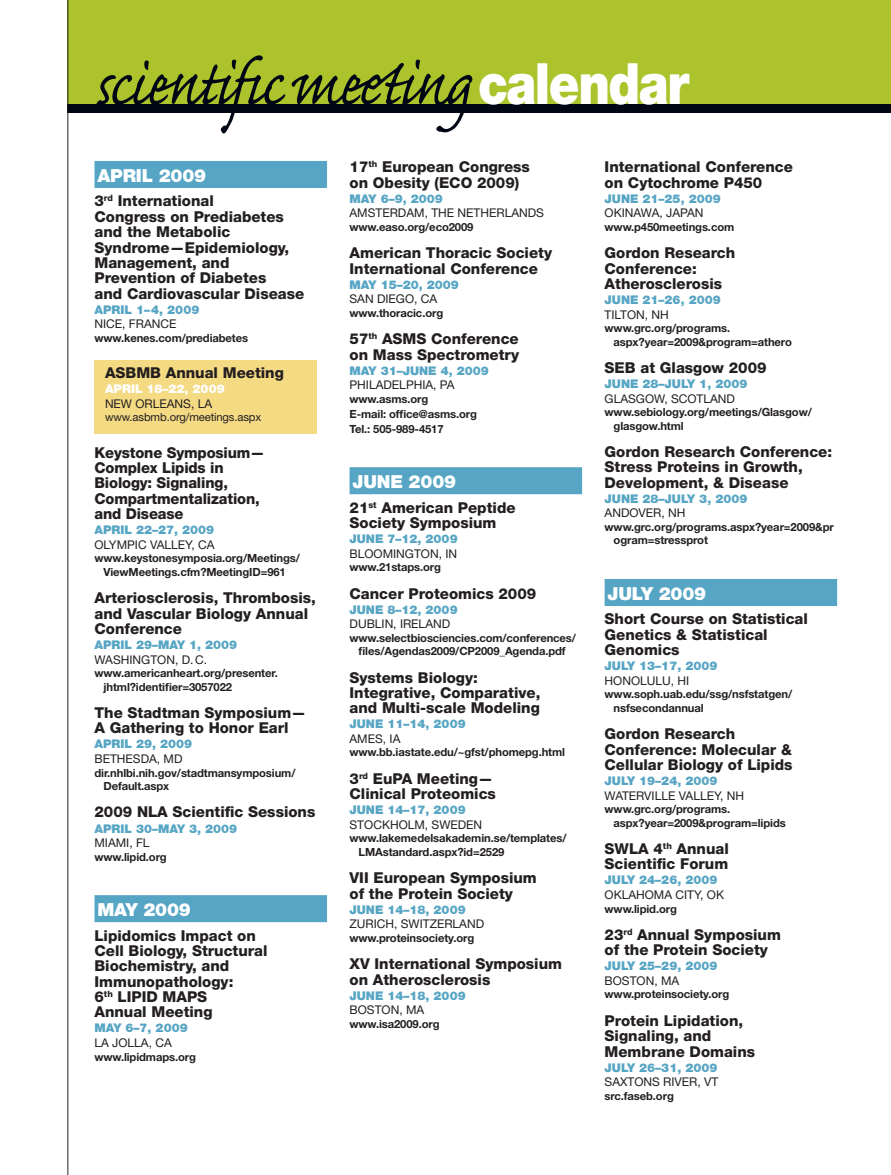
<style>
.page{position:relative;width:891px;height:1175px;background:#fff}
.page>*{position:absolute;margin:0;border:0;box-sizing:border-box;transform-origin:0 0}
.t1{font:82.5px "Caflisch Script Pro";letter-spacing:-.035em;color:#010614;scale:.91 1}
.t2{font:900 18px "Helvetica Neue LT Std";letter-spacing:-.01em;color:#fff}
.t3{font:800 15px/15.3px "Helvetica Neue LT Std";color:#231f20}
.t4{font:900 12px "Helvetica Neue LT Std";color:#56a5c4}
.t5{font:12px "Helvetica Neue LT Std";color:#231f20}
.t6{font:900 12px "Helvetica Neue LT Std";color:#fff}
.t7{font:700 11.25px/13.5px "Helvetica Neue LT Std";letter-spacing:-.01em;color:#231f20}
.t8{font:11.25px "Helvetica Neue LT Std";letter-spacing:-.01em;color:#231f20}
.s1{font-family:"Helvetica Neue LT Std";font-weight:900;font-size:57px;color:#fff}
</style>
<div class="page">
<div style="left:68px;top:0;width:823px;height:112px;background:#010614"></div>
<div style="left:68px;top:0;width:823px;height:104px;background:#acc32b"></div>
<hr style="left:68px;top:0;width:1px;height:1174px;background:#231f20">
<div style="left:94px;top:161px;width:233px;height:27px;background:#56a5c4"></div>
<div style="left:94px;top:895px;width:233px;height:27px;background:#56a5c4"></div>
<div style="left:94px;top:360px;width:223px;height:73px;background:#f5da84"></div>
<div style="left:350px;top:467px;width:232px;height:27px;background:#56a5c4"></div>
<div style="left:605px;top:579px;width:232px;height:27px;background:#56a5c4"></div>
<h1 class="t1" style="left:93px;top:41px;width:657px">scientific meeting <span class="s1">calendar</span></h1>
<p class="t2" style="left:98px;top:165px;width:25px">APRIL</p>
<p class="t2" style="left:159px;top:165px;width:49px">2009</p>
<p class="t3" style="left:94px;top:193px;width:211px">3<sup>rd</sup> International<br>Congress on Prediabetes and the Metabolic<br>Syndrome—Epidemiology,<br>Management, and<br>Prevention of Diabetes<br>and Cardiovascular Disease</p>
<p class="t4" style="left:94px;top:302px;width:17px">APRIL</p>
<p class="t4" style="left:136px;top:302px;width:65px">1–4, 2009</p>
<p class="t5" style="left:94px;top:317px;width:83px">NICE, FRANCE</p>
<p class="t7" style="left:94px;top:331px;width:155px">www.kenes.com/prediabetes</p>
<p class="t3" style="left:105px;top:365px;width:180px">ASBMB Annual Meeting</p>
<p class="t6" style="left:105px;top:382px;width:121px">APRIL 18–22, 2009</p>
<p class="t5" style="left:105px;top:396px;width:109px">NEW ORLEANS, LA</p>
<p class="t8" style="left:105px;top:410px;width:158px">www.asbmb.org/meetings.aspx</p>
<p class="t3" style="left:94px;top:444px;width:172px">Keystone Symposium—<br>Complex Lipids in<br>Biology: Signaling,<br>Compartmentalization, and Disease</p>
<p class="t4" style="left:94px;top:523px;width:17px">APRIL</p>
<p class="t4" style="left:136px;top:523px;width:80px">22–27, 2009</p>
<p class="t5" style="left:94px;top:537px;width:122px">OLYMPIC VALLEY, CA</p>
<p class="t7" style="left:94px;top:551px;width:207px;text-align:center">www.keystonesymposia.org/Meetings/<br>ViewMeetings.cfm?MeetingID=961</p>
<p class="t3" style="left:94px;top:590px;width:223px">Arteriosclerosis, Thrombosis, and Vascular Biology Annual<br>Conference</p>
<p class="t4" style="left:94px;top:637px;width:17px">APRIL</p>
<p class="t4" style="left:136px;top:637px;width:103px">29–MAY 1, 2009</p>
<p class="t5" style="left:94px;top:652px;width:114px">WASHINGTON, D.C.</p>
<p class="t7" style="left:104px;top:666px;width:176px;text-indent:-9px">www.americanheart.org/presenter. jhtml?identifier=3057022</p>
<p class="t3" style="left:94px;top:705px;width:213px">The Stadtman Symposium—<br>A Gathering to Honor Earl</p>
<p class="t4" style="left:94px;top:737px;width:17px">APRIL</p>
<p class="t4" style="left:136px;top:737px;width:58px">29, 2009</p>
<p class="t5" style="left:94px;top:751px;width:90px">BETHESDA, MD</p>
<p class="t7" style="left:104px;top:765px;width:194px;text-indent:-9px">dir.nhlbi.nih.gov/stadtmansymposium/<br>Default.aspx</p>
<p class="t3" style="left:94px;top:804px;width:222px">2009 NLA Scientific Sessions</p>
<p class="t4" style="left:94px;top:821px;width:17px">APRIL</p>
<p class="t4" style="left:136px;top:821px;width:103px">30–MAY 3, 2009</p>
<p class="t5" style="left:94px;top:835px;width:57px">MIAMI, FL</p>
<p class="t7" style="left:94px;top:849px;width:74px">www.lipid.org</p>
<p class="t3" style="left:350px;top:159px;width:182px">17<sup>th</sup> European Congress on Obesity (ECO 2009)</p>
<p class="t4" style="left:350px;top:191px;width:95px">MAY 6–9, 2009</p>
<p class="t5" style="left:350px;top:206px;width:196px">AMSTERDAM, THE NETHERLANDS</p>
<p class="t7" style="left:350px;top:220px;width:125px">www.easo.org/eco2009</p>
<p class="t3" style="left:350px;top:245px;width:204px">American Thoracic Society<br>International Conference</p>
<p class="t4" style="left:350px;top:277px;width:111px">MAY 15–20, 2009</p>
<p class="t5" style="left:350px;top:292px;width:89px">SAN DIEGO, CA</p>
<p class="t7" style="left:350px;top:306px;width:95px">www.thoracic.org</p>
<p class="t3" style="left:350px;top:331px;width:171px">57<sup>th</sup> ASMS Conference on Mass Spectrometry</p>
<p class="t4" style="left:350px;top:363px;width:141px">MAY 31–JUNE 4, 2009</p>
<p class="t5" style="left:350px;top:378px;width:107px">PHILADELPHIA, PA</p>
<p class="t7" style="left:350px;top:391px;width:129px;line-height:15px">www.asms.org<br>E-mail: office@asms.org<br>Tel.: 505-989-4517</p>
<p class="t3" style="left:605px;top:159px;width:190px">International Conference on Cytochrome P450</p>
<p class="t4" style="left:605px;top:191px;width:118px">JUNE 21–25, 2009</p>
<p class="t5" style="left:605px;top:206px;width:100px">OKINAWA, JAPAN</p>
<p class="t7" style="left:605px;top:220px;width:131px">www.p450meetings.com</p>
<p class="t3" style="left:605px;top:245px;width:132px">Gordon Research<br>Conference:<br>Atherosclerosis</p>
<p class="t4" style="left:605px;top:292px;width:118px">JUNE 21–26, 2009</p>
<p class="t5" style="left:605px;top:307px;width:66px">TILTON, NH</p>
<p class="t7" style="left:614px;top:321px;width:180px;text-indent:-9px">www.grc.org/programs. aspx?year=2009&amp;program=athero</p>
<p class="t3" style="left:605px;top:360px;width:163px">SEB at Glasgow 2009</p>
<p class="t4" style="left:605px;top:376px;width:144px">JUNE 28–JULY 1, 2009</p>
<p class="t5" style="left:605px;top:391px;width:132px">GLASGOW, SCOTLAND</p>
<p class="t7" style="left:614px;top:405px;width:200px;text-indent:-9px">www.sebiology.org/meetings/Glasgow/ glasgow.html</p>
<p class="t3" style="left:605px;top:444px;width:229px">Gordon Research Conference:<br>Stress Proteins in Growth,<br>Development, &amp; Disease</p>
<p class="t4" style="left:605px;top:491px;width:144px">JUNE 28–JULY 3, 2009</p>
<p class="t5" style="left:605px;top:506px;width:82px">ANDOVER, NH</p>
<p class="t7" style="left:614px;top:520px;width:222px;text-indent:-9px">www.grc.org/programs.aspx?year=2009&amp;pr ogram=stressprot</p>
<p class="t2" style="left:353px;top:471px;width:105px">JUNE 2009</p>
<p class="t3" style="left:350px;top:499px;width:168px">21<sup>st</sup> American Peptide<br>Society Symposium</p>
<p class="t4" style="left:350px;top:531px;width:110px">JUNE 7–12, 2009</p>
<p class="t5" style="left:350px;top:546px;width:109px">BLOOMINGTON, IN</p>
<p class="t7" style="left:350px;top:560px;width:93px">www.21staps.org</p>
<p class="t3" style="left:350px;top:585px;width:188px">Cancer Proteomics 2009</p>
<p class="t4" style="left:350px;top:602px;width:110px">JUNE 8–12, 2009</p>
<p class="t5" style="left:350px;top:616px;width:102px">DUBLIN, IRELAND</p>
<p class="t7" style="left:350px;top:630px;width:228px;text-align:center">www.selectbiosciencies.com/conferences/ files/Agendas2009/CP2009_Agenda.pdf</p>
<p class="t3" style="left:350px;top:669px;width:192px">Systems Biology:<br>Integrative, Comparative, and Multi-scale Modeling</p>
<p class="t4" style="left:350px;top:717px;width:118px">JUNE 11–14, 2009</p>
<p class="t5" style="left:350px;top:731px;width:52px">AMES, IA</p>
<p class="t7" style="left:350px;top:745px;width:217px">www.bb.iastate.edu/~gfst/phomepg.html</p>
<p class="t3" style="left:350px;top:770px;width:148px">3<sup>rd</sup> EuPA Meeting—<br>Clinical Proteomics</p>
<p class="t4" style="left:350px;top:802px;width:118px">June 14–17, 2009</p>
<p class="t5" style="left:350px;top:817px;width:18px">Stockholm</p>
<p class="t5" style="left:425px;top:817px;width:24px">, Sweden</p>
<p class="t7" style="left:359px;top:831px;width:209px;text-indent:-9px">www.lakemedelsakademin.se/templates/<br>LMAstandard.aspx?id=2529</p>
<p class="t3" style="left:350px;top:870px;width:189px">VII European Symposium of the Protein Society</p>
<p class="t4" style="left:350px;top:902px;width:118px">JUNE 14–18, 2009</p>
<p class="t5" style="left:350px;top:916px;width:136px">ZURICH, SWITZERLAND</p>
<p class="t7" style="left:350px;top:930px;width:126px">www.proteinsociety.org</p>
<p class="t3" style="left:350px;top:956px;width:214px">XV International Symposium on Atherosclerosis</p>
<p class="t4" style="left:350px;top:988px;width:118px">JUNE 14–18, 2009</p>
<p class="t5" style="left:350px;top:1002px;width:76px">BOSTON, MA</p>
<p class="t7" style="left:350px;top:1016px;width:92px">www.isa2009.org</p>
<p class="t2" style="left:608px;top:583px;width:100px">JULY 2009</p>
<p class="t3" style="left:605px;top:611px;width:205px">Short Course on Statistical<br>Genetics &amp; Statistical<br>Genomics</p>
<p class="t4" style="left:605px;top:658px;width:114px">JULY 13–17, 2009</p>
<p class="t5" style="left:605px;top:673px;width:86px">HONOLULU, HI</p>
<p class="t7" style="left:614px;top:687px;width:180px;text-indent:-9px">www.soph.uab.edu/ssg/nsfstatgen/ nsfsecondannual</p>
<p class="t3" style="left:605px;top:726px;width:190px">Gordon Research<br>Conference: Molecular &amp;<br>Cellular Biology of Lipids</p>
<p class="t4" style="left:605px;top:773px;width:114px">JULY 19–24, 2009</p>
<p class="t5" style="left:605px;top:788px;width:141px">WATERVILLE VALLEY, NH</p>
<p class="t7" style="left:614px;top:802px;width:174px;text-indent:-9px">www.grc.org/programs. aspx?year=2009&amp;program=lipids</p>
<p class="t3" style="left:605px;top:841px;width:126px">SWLA 4<sup>th</sup> Annual<br>Scientific Forum</p>
<p class="t4" style="left:605px;top:873px;width:114px">JULY 24–26, 2009</p>
<p class="t5" style="left:605px;top:887px;width:121px">OKLAHOMA CITY, OK</p>
<p class="t7" style="left:605px;top:901px;width:74px">www.lipid.org</p>
<p class="t3" style="left:605px;top:926px;width:178px">23<sup>rd</sup> Annual Symposium of the Protein Society</p>
<p class="t4" style="left:605px;top:958px;width:114px">JULY 25–29, 2009</p>
<p class="t5" style="left:605px;top:973px;width:76px">BOSTON, MA</p>
<p class="t7" style="left:605px;top:987px;width:126px">www.proteinsociety.org</p>
<p class="t3" style="left:605px;top:1012px;width:152px">Protein Lipidation,<br>Signaling, and<br>Membrane Domains</p>
<p class="t4" style="left:605px;top:1060px;width:114px">JULY 26–31, 2009</p>
<p class="t5" style="left:605px;top:1074px;width:115px">SAXTONS RIVER, VT</p>
<p class="t7" style="left:605px;top:1088px;width:71px">src.faseb.org</p>
<p class="t2" style="left:98px;top:899px;width:95px">MAY 2009</p>
<p class="t3" style="left:94px;top:927px;width:175px">Lipidomics Impact on<br>Cell Biology, Structural<br>Biochemistry, and<br>Immunopathology:<br>6<sup>th</sup> LIPID MAPS<br>Annual Meeting</p>
<p class="t4" style="left:94px;top:1021px;width:95px">MAY 6–7, 2009</p>
<p class="t5" style="left:94px;top:1035px;width:79px">LA JOLLA, CA</p>
<p class="t7" style="left:94px;top:1049px;width:103px">www.lipidmaps.org</p>
</div>
